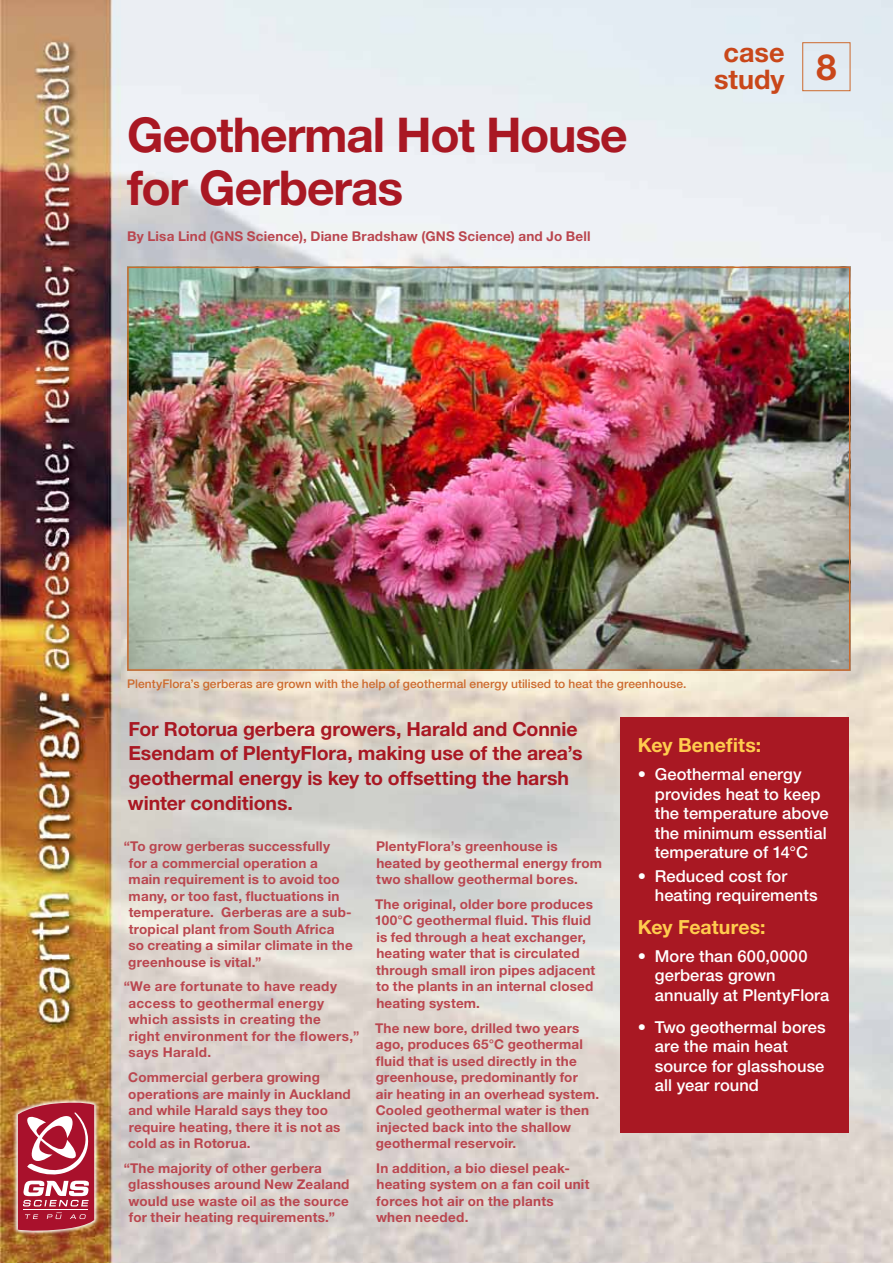
<style>
.page{position:relative;width:893px;height:1263px;background:#fff}
.page>*{position:absolute;margin:0;border:0;box-sizing:border-box;transform-origin:0 0}
.t1{font:700 48px/52.5px "Helvetica Neue LT Pro";letter-spacing:-.025em;color:#a91823}
.t2{font:700 27px/27px "Helvetica Neue LT Pro";color:#c9471a}
.t3{font:700 19.5px/24.8px "Helvetica Neue LT Pro";letter-spacing:-.005em;color:#a91823}
.t4{font:700 19.5px "Helvetica Neue LT Pro";letter-spacing:.005em;color:#ffcc4e}
.t5{font:500 16.5px/19.5px "Helvetica Neue LT Pro";letter-spacing:.005em;color:#fff}
.t6{font:700 13.5px/16.5px "Helvetica Neue LT Pro";letter-spacing:.015em;color:#ba464f}
.t7{font:500 12px "Helvetica Neue LT Pro";letter-spacing:.005em;color:#cd6a2d}
</style>
<div class="page">
<img style="left:0;top:0;width:893px;height:1263px">
<svg style="left:13px;top:1098px;width:86px;height:137px;background:#c39566"></svg>
<svg style="left:18px;top:1103px;width:76px;height:128px"></svg>
<div style="left:802px;top:42px;width:48px;height:49px;border:1px solid #cd6a2d"></div>
<img style="left:130px;top:270px;width:717px;height:398px">
<div style="left:127px;top:267px;width:723px;height:404px;border:2px solid #cd6a2d"></div>
<div style="left:621px;top:717px;width:228px;height:415px;background:#a91823"></div>
<h1 class="t1" style="left:127px;top:108px;width:502px">Geothermal Hot House for Gerberas</h1>
<p class="t6" style="left:127px;top:227px;width:465px">By Lisa Lind (GNS Science), Diane Bradshaw (GNS Science) and Jo Bell</p>
<h2 class="t2" style="left:714px;top:38px;width:124px;text-indent:10px">case study <sup>8</sup></h2>
<p class="t7" style="left:127px;top:676px;width:561px">PlentyFlora’s gerberas are grown with the help of geothermal energy utilised to heat the greenhouse.</p>
<h3 class="t3" style="left:128px;top:716px;width:456px">For Rotorua gerbera growers, Harald and Connie Esendam of PlentyFlora, making use of the area’s geothermal energy is key to offsetting the harsh winter conditions.</h3>
<p class="t6" style="left:128px;top:838px;width:226px;text-indent:-5px">“To grow gerberas successfully<br>for a commercial operation a<br>main requirement is to avoid too many, or too fast, fluctuations in temperature. Gerberas are a sub&shy;tropical plant from South Africa so creating a similar climate in the greenhouse is vital.”</p>
<p class="t6" style="left:128px;top:978px;width:233px;text-indent:-5px">“We are fortunate to have ready access to geothermal energy which assists in creating the<br>right environment for the flowers,” says Harald.</p>
<p class="t6" style="left:128px;top:1069px;width:224px">Commercial gerbera growing operations are mainly in Auckland and while Harald says they too require heating, there it is not as cold as in Rotorua.</p>
<p class="t6" style="left:128px;top:1159px;width:223px;text-indent:-5px">“The majority of other gerbera glasshouses around New Zealand would use waste oil as the source for their heating requirements.”</p>
<p class="t6" style="left:376px;top:837px;width:227px">PlentyFlora’s greenhouse is heated by geothermal energy from two shallow geothermal bores.</p>
<p class="t6" style="left:375px;top:895px;width:222px">The original, older bore produces<br>100°C geothermal fluid. This fluid is fed through a heat exchanger, heating water that is circulated through small iron pipes adjacent to the plants in an internal closed heating system.</p>
<p class="t6" style="left:375px;top:1019px;width:226px">The new bore, drilled two years ago, produces 65°C geothermal fluid that is used directly in the greenhouse, predominantly for<br>air heating in an overhead system.<br>Cooled geothermal water is then injected back into the shallow geothermal reservoir.</p>
<p class="t6" style="left:376px;top:1159px;width:215px">In addition, a bio diesel peak&shy;heating system on a fan coil unit forces hot air on the plants when needed.</p>
<h3 class="t4" style="left:638px;top:733px;width:125px">Key Benefits:</h3>
<p class="t5" style="left:655px;top:764px;width:175px;text-indent:-17px">• Geothermal energy provides heat to keep the temperature above the minimum essential temperature of 14°C</p>
<p class="t5" style="left:655px;top:866px;width:164px;text-indent:-17px">• Reduced cost for heating requirements</p>
<h3 class="t4" style="left:638px;top:914px;width:129px">Key Features:</h3>
<p class="t5" style="left:655px;top:946px;width:176px;text-indent:-17px">• More than 600,0000 gerberas grown annually at PlentyFlora</p>
<p class="t5" style="left:655px;top:1017px;width:172px;text-indent:-17px">• Two geothermal bores are the main heat source for glasshouse all year round</p>
</div>
